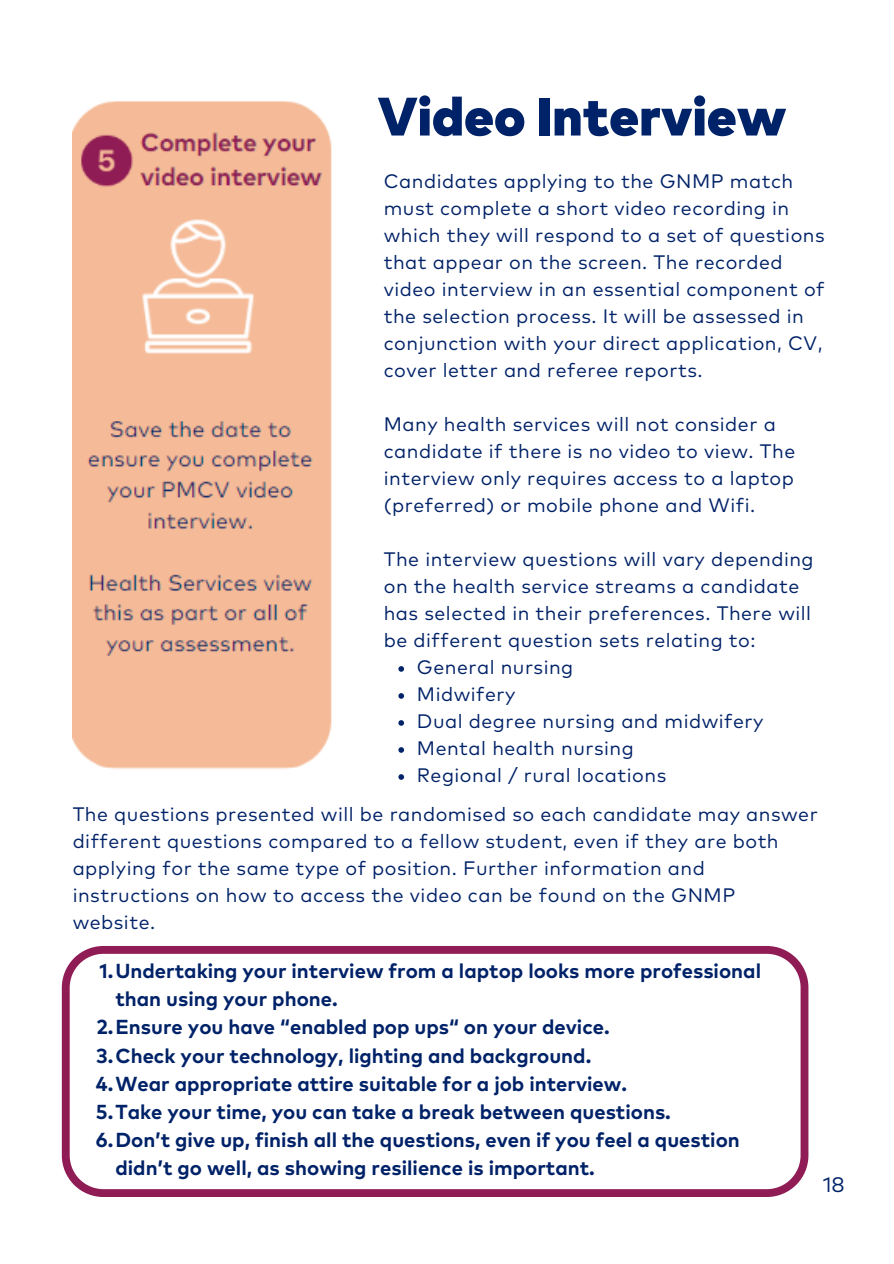
<style>
.page{position:relative;width:894px;height:1264px;background:#fff}
.page>*{position:absolute;margin:0;border:0;box-sizing:border-box;transform-origin:0 0}
.t1{font:900 54px "Mark Pro";color:#002268}
.t2{font:21px "Mark Pro";color:#002268}
.t3{font:700 20.25px "Mark Pro";color:#002268}
.t4{font:19.5px/27px "Mark Pro";letter-spacing:.025em;color:#002268}
</style>
<div class="page">
<svg style="left:62px;top:946px;width:746px;height:250px"></svg>
<img style="left:73px;top:101px;width:259px;height:668px">
<svg style="left:398px;top:666px;width:6px;height:5px"></svg>
<svg style="left:398px;top:693px;width:6px;height:5px"></svg>
<svg style="left:398px;top:720px;width:6px;height:5px"></svg>
<svg style="left:398px;top:747px;width:6px;height:5px"></svg>
<svg style="left:398px;top:774px;width:6px;height:5px"></svg>
<h1 class="t1" style="left:377px;top:93px;width:410px">Video Interview</h1>
<p class="t4" style="left:383px;top:169px;width:442px">Candidates applying to the GNMP match must complete a short video recording in which they will respond to a set of questions that appear on the screen. The recorded video interview in an essential component of the selection process. It will be assessed in conjunction with your direct application, CV, cover letter and referee reports.</p>
<p class="t4" style="left:383px;top:412px;width:413px">Many health services will not consider a candidate if there is no video to view. The interview only requires access to a laptop (preferred) or mobile phone and Wifi.</p>
<p class="t4" style="left:383px;top:547px;width:431px">The interview questions will vary depending</p>
<p class="t4" style="left:383px;top:574px;width:417px">on the health service streams a candidate</p>
<p class="t4" style="left:383px;top:601px;width:428px">has selected in their preferences. There will</p>
<p class="t4" style="left:383px;top:628px;width:373px">be different question sets relating to:</p>
<p class="t4" style="left:417px;top:655px;width:158px">General nursing</p>
<p class="t4" style="left:417px;top:682px;width:100px">Midwifery</p>
<p class="t4" style="left:417px;top:709px;width:348px">Dual degree nursing and midwifery</p>
<p class="t4" style="left:417px;top:736px;width:218px">Mental health nursing</p>
<p class="t4" style="left:417px;top:763px;width:251px">Regional / rural locations</p>
<p class="t4" style="left:73px;top:801px;width:746px">The questions presented will be randomised so each candidate may answer different questions compared to a fellow student, even if they are both applying for the same type of position. Further information and instructions on how to access the video can be found on the GNMP website.</p>
<p class="t3" style="left:99px;top:962px;width:663px">1.Undertaking your interview from a laptop looks more professional</p>
<p class="t3" style="left:115px;top:990px;width:224px">than using your phone.</p>
<p class="t3" style="left:96px;top:1018px;width:514px">2.Ensure you have “enabled pop ups“ on your device.</p>
<p class="t3" style="left:96px;top:1046px;width:496px">3.Check your technology, lighting and background.</p>
<p class="t3" style="left:96px;top:1074px;width:532px">4.Wear appropriate attire suitable for a job interview.</p>
<p class="t3" style="left:96px;top:1102px;width:576px">5.Take your time, you can take a break between questions.</p>
<p class="t3" style="left:96px;top:1130px;width:645px">6.Don’t give up, finish all the questions, even if you feel a question</p>
<p class="t3" style="left:115px;top:1158px;width:481px">didn’t go well, as showing resilience is important.</p>
<p class="t2" style="left:822px;top:1175px;width:24px">18</p>
</div>
